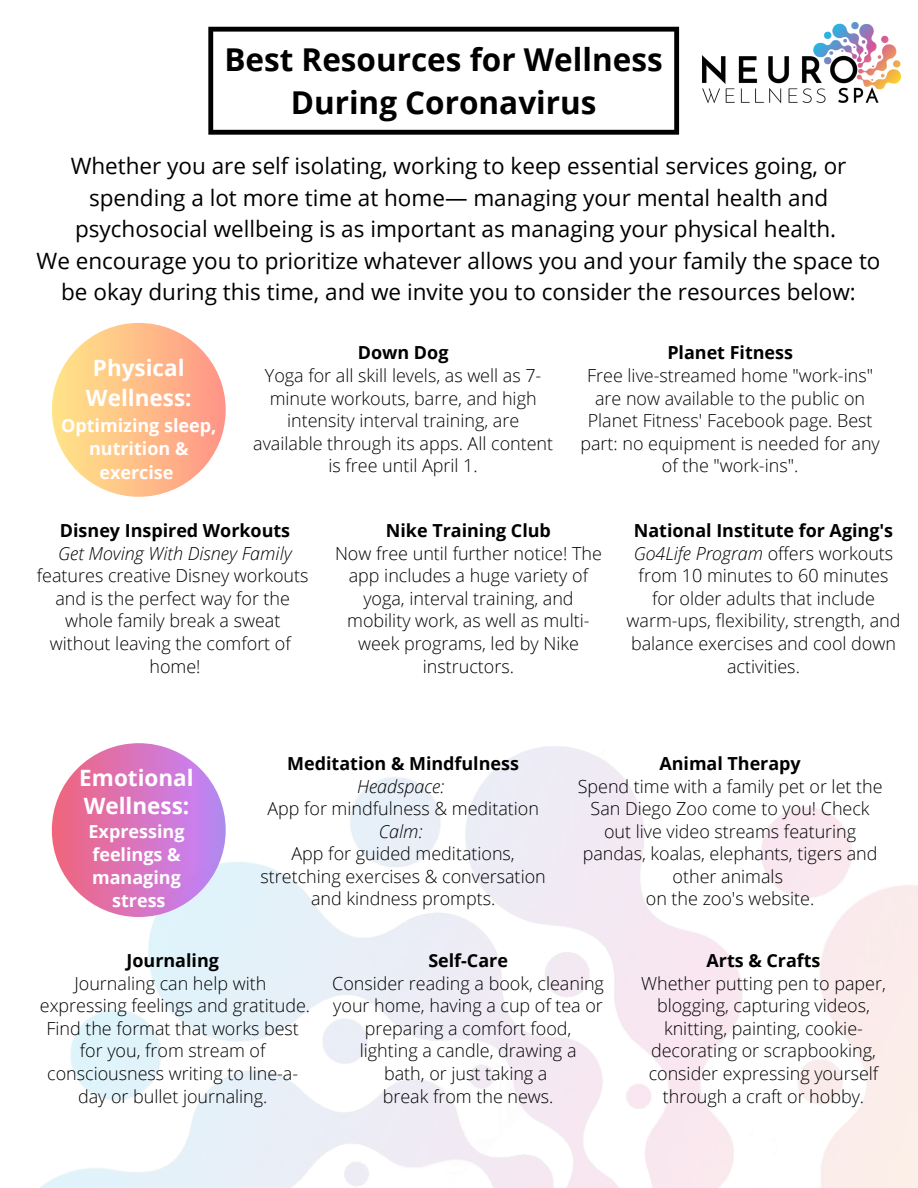
<style>
.page{position:relative;width:918px;height:1188px;background:#fff}
.page>*{position:absolute;margin:0;border:0;box-sizing:border-box;transform-origin:0 0}
.t1{font:700 31.5px/43.8px "Open Sans";color:#000;text-align:center}
.t2{font:22.5px/31.5px "Open Sans";color:#000;text-align:center}
.t3{font:700 22.5px/29.8px "Open Sans";color:#fff;text-align:center}
.t4{font:300 18px/22.5px "Open Sans";color:#000;text-align:center}
.t5{font:700 18px "Open Sans";color:#000}
.t6{font:700 18px/23px "Open Sans";color:#fff;text-align:center}
.t7{font:italic 300 18px "Open Sans";color:#000}
.s1{font-weight:700}
.s2{font-style:italic}
</style>
<div class="page">
<svg style="left:208px;top:27px;width:471px;height:108px"></svg>
<img style="left:702px;top:22px;width:199px;height:82px">
<img style="left:52px;top:323px;width:174px;height:174px;border-radius:50%">
<img style="left:52px;top:743px;width:174px;height:174px;border-radius:50%">
<h1 class="t1" style="left:224px;top:37px;width:440px">Best Resources for Wellness<br>During Coronavirus</h1>
<p class="t2" style="left:37px;top:150px;width:845px">Whether you are self isolating, working to keep essential services going, or spending a lot more time at home— managing your mental health and psychosocial wellbeing is as important as managing your physical health.<br>We encourage you to prioritize whatever allows you and your family the space to be okay during this time, and we invite you to consider the resources below:</p>
<p class="t3" style="left:86px;top:352px;width:107px">Physical<br>Wellness:</p>
<p class="t6" style="left:61px;top:413px;width:157px;line-height:23.9px">Optimizing sleep, nutrition &amp; exercise</p>
<p class="t5" style="left:358px;top:340px;width:92px">Down Dog</p>
<p class="t4" style="left:253px;top:364px;width:301px">Yoga for all skill levels, as well as 7- minute workouts, barre, and high intensity interval training, are available through its apps. All content is free until April 1.</p>
<p class="t5" style="left:667px;top:340px;width:127px">Planet Fitness</p>
<p class="t4" style="left:580px;top:364px;width:301px">Free live-streamed home "work-ins" are now available to the public on<br>Planet Fitness' Facebook page. Best part: no equipment is needed for any of the "work-ins".</p>
<p class="t5" style="left:60px;top:518px;width:232px">Disney Inspired Workouts</p>
<p class="t7" style="left:58px;top:540px;width:235px">Get Moving With Disney Family</p>
<p class="t4" style="left:37px;top:564px;width:273px">features creative Disney workouts and is the perfect way for the whole family break a sweat without leaving the comfort of home!</p>
<p class="t5" style="left:386px;top:518px;width:167px">Nike Training Club</p>
<p class="t4" style="left:335px;top:541px;width:268px">Now free until further notice! The app includes a huge variety of yoga, interval training, and mobility work, as well as multi&shy;week programs, led by Nike instructors.</p>
<p class="t4" style="left:627px;top:519px;width:275px"><span class="s1">National Institute for Aging's<br></span><span class="s2">Go4Life Program</span> offers workouts from 10 minutes to 60 minutes for older adults that include warm-ups, flexibility, strength, and balance exercises and cool down activities.</p>
<p class="t3" style="left:79px;top:763px;width:116px;line-height:27.9px;text-align:left">Emotional<br>Wellness:</p>
<p class="t6" style="left:89px;top:819px;width:97px">Expressing feelings &amp; managing stress</p>
<p class="t5" style="left:287px;top:751px;width:233px">Meditation &amp; Mindfulness</p>
<p class="t7" style="left:357px;top:773px;width:89px">Headspace:</p>
<p class="t4" style="left:267px;top:797px;width:273px">App for mindfulness &amp; meditation</p>
<p class="t7" style="left:379px;top:818px;width:45px">Calm:</p>
<p class="t4" style="left:261px;top:842px;width:287px">App for guided meditations, stretching exercises &amp; conversation and kindness prompts.</p>
<p class="t5" style="left:659px;top:751px;width:143px">Animal Therapy</p>
<p class="t4" style="left:578px;top:774px;width:306px">Spend time with a family pet or let the<br>San Diego Zoo come to you! Check out live video streams featuring pandas, koalas, elephants, tigers and other animals<br>on the zoo's website.</p>
<p class="t5" style="left:127px;top:948px;width:94px">Journaling</p>
<p class="t4" style="left:40px;top:971px;width:272px">Journaling can help with expressing feelings and gratitude.<br>Find the format that works best for you, from stream of consciousness writing to line-a&shy;day or bullet journaling.</p>
<p class="t5" style="left:428px;top:948px;width:81px">Self-Care</p>
<p class="t4" style="left:332px;top:971px;width:273px">Consider reading a book, cleaning your home, having a cup of tea or preparing a comfort food,<br>lighting a candle, drawing a<br>bath, or just taking a<br>break from the news.</p>
<p class="t5" style="left:707px;top:948px;width:115px">Arts &amp; Crafts</p>
<p class="t4" style="left:641px;top:971px;width:246px">Whether putting pen to paper, blogging, capturing videos, knitting, painting, cookie&shy;decorating or scrapbooking, consider expressing yourself through a craft or hobby.</p>
</div>
